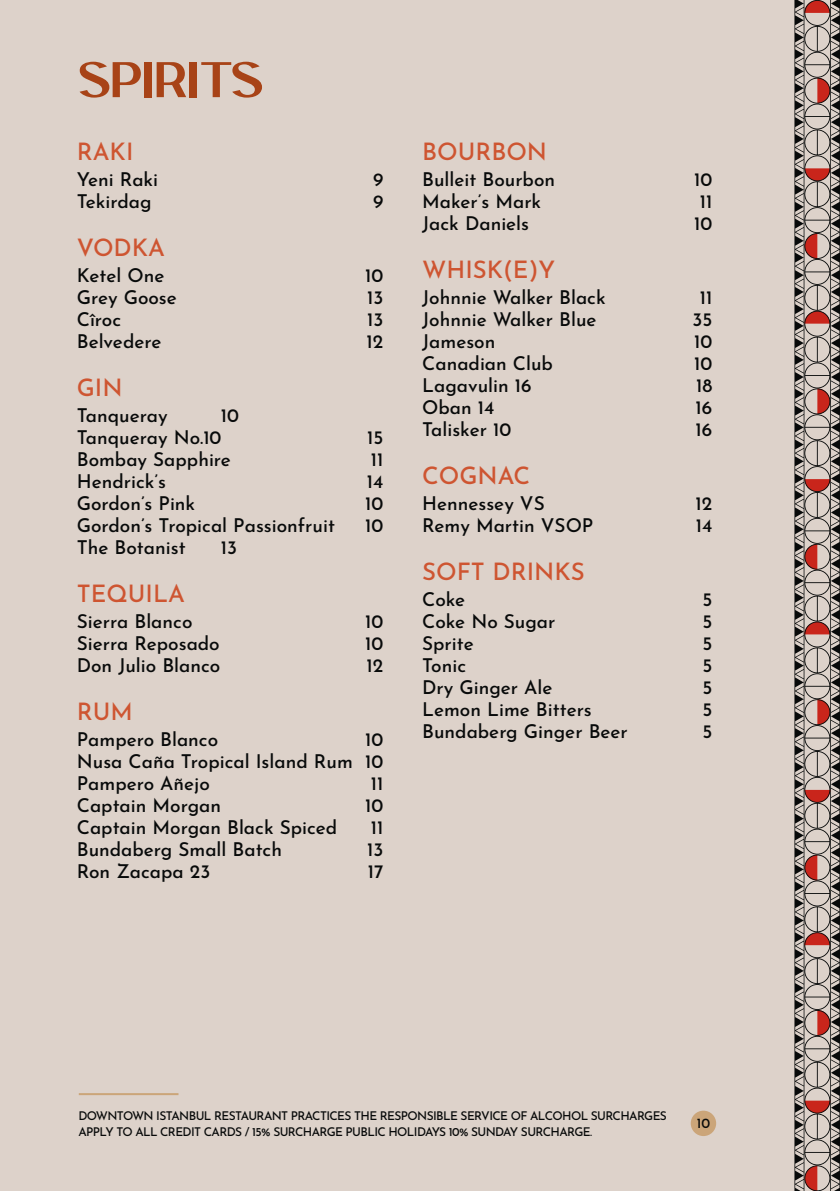
<style>
.page{position:relative;width:840px;height:1191px;background:#fff}
.page>*{position:absolute;margin:0;border:0;box-sizing:border-box;transform-origin:0 0}
.t1{font:50px "New Boho";color:#a84317}
.t2{font:100 24px "Josefin Sans";color:#ce5531}
.t3{font:100 19px/22px "Josefin Sans";color:#080a0a}
.t4{font:100 14px "Josefin Sans";color:#080a0a}
.t5{font:100 12px/16px "Josefin Sans";letter-spacing:-.05em;color:#080a0a}
</style>
<div class="page">
<div style="left:0;top:0;width:839px;height:1191px;background:#ddd2ca"></div>
<svg style="left:794px;top:0;width:45px;height:1191px"></svg>
<hr style="left:79px;top:1093px;width:99px;height:2px;background:#cba579">
<div style="left:690px;top:1110px;width:25px;height:26px;background:#cba579;border-radius:50%"></div>
<h1 class="t1" style="left:78px;top:51px;width:186px">SPIRITS</h1>
<p class="t2" style="left:77px;top:134px;width:58px">RAKI</p>
<p class="t3" style="left:77px;top:167px;width:83px">Yeni Raki</p>
<p class="t3" style="left:373px;top:167px;width:12px">9</p>
<p class="t3" style="left:77px;top:189px;width:76px">Tekirdag</p>
<p class="t3" style="left:373px;top:189px;width:12px">9</p>
<p class="t2" style="left:77px;top:230px;width:90px">VODKA</p>
<p class="t3" style="left:77px;top:263px;width:89px">Ketel One</p>
<p class="t3" style="left:365px;top:263px;width:20px">10</p>
<p class="t3" style="left:77px;top:285px;width:101px">Grey Goose</p>
<p class="t3" style="left:367px;top:285px;width:18px">13</p>
<p class="t3" style="left:77px;top:307px;width:46px">Cîroc</p>
<p class="t3" style="left:367px;top:307px;width:18px">13</p>
<p class="t3" style="left:77px;top:329px;width:86px">Belvedere</p>
<p class="t3" style="left:366px;top:329px;width:18px">12</p>
<p class="t2" style="left:77px;top:370px;width:47px">GIN</p>
<p class="t3" style="left:77px;top:403px;width:92px">Tanqueray</p>
<p class="t3" style="left:77px;top:403px;width:164px;text-indent:144px">10<br>Tanqueray No.10</p>
<p class="t3" style="left:367px;top:425px;width:18px">15</p>
<p class="t3" style="left:77px;top:447px;width:155px">Bombay Sapphire</p>
<p class="t3" style="left:370px;top:447px;width:14px">11</p>
<p class="t3" style="left:77px;top:469px;width:91px">Hendrick’s</p>
<p class="t3" style="left:366px;top:469px;width:18px">14</p>
<p class="t3" style="left:77px;top:491px;width:120px">Gordon’s Pink</p>
<p class="t3" style="left:365px;top:491px;width:20px">10</p>
<p class="t3" style="left:77px;top:513px;width:259px">Gordon’s Tropical Passionfruit</p>
<p class="t3" style="left:365px;top:513px;width:20px">10</p>
<p class="t3" style="left:77px;top:535px;width:110px">The Botanist</p>
<p class="t3" style="left:221px;top:535px;width:18px">13</p>
<p class="t2" style="left:77px;top:576px;width:109px">TEQUILA</p>
<p class="t3" style="left:77px;top:609px;width:117px">Sierra Blanco</p>
<p class="t3" style="left:365px;top:609px;width:20px">10</p>
<p class="t3" style="left:77px;top:631px;width:144px">Sierra Reposado</p>
<p class="t3" style="left:365px;top:631px;width:20px">10</p>
<p class="t3" style="left:77px;top:653px;width:145px">Don Julio Blanco</p>
<p class="t3" style="left:366px;top:653px;width:18px">12</p>
<p class="t2" style="left:77px;top:694px;width:57px">RUM</p>
<p class="t3" style="left:77px;top:727px;width:143px">Pampero Blanco</p>
<p class="t3" style="left:77px;top:727px;width:308px;text-align:justify;text-indent:288px">10<br>Nusa Caña Tropical Island Rum 10<br>Pampero Añejo</p>
<p class="t3" style="left:370px;top:771px;width:14px">11</p>
<p class="t3" style="left:77px;top:793px;width:146px">Captain Morgan</p>
<p class="t3" style="left:365px;top:793px;width:20px">10</p>
<p class="t3" style="left:77px;top:815px;width:262px">Captain Morgan Black Spiced</p>
<p class="t3" style="left:370px;top:815px;width:14px">11</p>
<p class="t3" style="left:77px;top:837px;width:207px">Bundaberg Small Batch</p>
<p class="t3" style="left:367px;top:837px;width:18px">13</p>
<p class="t3" style="left:77px;top:859px;width:135px">Ron Zacapa 23</p>
<p class="t3" style="left:367px;top:859px;width:17px">17</p>
<p class="t2" style="left:422px;top:134px;width:126px">BOURBON</p>
<p class="t3" style="left:422px;top:167px;width:134px">Bulleit Bourbon</p>
<p class="t3" style="left:693px;top:167px;width:20px">10</p>
<p class="t3" style="left:422px;top:189px;width:120px">Maker’s Mark</p>
<p class="t3" style="left:699px;top:189px;width:14px">11</p>
<p class="t3" style="left:422px;top:211px;width:108px">Jack Daniels</p>
<p class="t3" style="left:693px;top:211px;width:20px">10</p>
<p class="t2" style="left:422px;top:252px;width:134px">WHISK(E)Y</p>
<p class="t3" style="left:422px;top:285px;width:185px">Johnnie Walker Black</p>
<p class="t3" style="left:699px;top:285px;width:14px">11</p>
<p class="t3" style="left:422px;top:307px;width:176px">Johnnie Walker Blue</p>
<p class="t3" style="left:692px;top:307px;width:21px">35</p>
<p class="t3" style="left:422px;top:329px;width:75px">Jameson</p>
<p class="t3" style="left:693px;top:329px;width:20px">10</p>
<p class="t3" style="left:422px;top:351px;width:132px">Canadian Club</p>
<p class="t3" style="left:693px;top:351px;width:20px">10</p>
<p class="t3" style="left:422px;top:373px;width:111px">Lagavulin 16</p>
<p class="t3" style="left:695px;top:373px;width:18px">18</p>
<p class="t3" style="left:422px;top:395px;width:74px">Oban 14</p>
<p class="t3" style="left:695px;top:395px;width:18px">16</p>
<p class="t3" style="left:422px;top:417px;width:90px">Talisker 10</p>
<p class="t3" style="left:695px;top:417px;width:18px">16</p>
<p class="t2" style="left:422px;top:458px;width:109px">COGNAC</p>
<p class="t3" style="left:422px;top:491px;width:124px">Hennessey VS</p>
<p class="t3" style="left:695px;top:491px;width:18px">12</p>
<p class="t3" style="left:422px;top:513px;width:173px">Remy Martin VSOP</p>
<p class="t3" style="left:695px;top:513px;width:18px">14</p>
<p class="t2" style="left:422px;top:554px;width:164px">SOFT DRINKS</p>
<p class="t3" style="left:422px;top:587px;width:45px">Coke</p>
<p class="t3" style="left:702px;top:587px;width:11px">5</p>
<p class="t3" style="left:422px;top:609px;width:135px">Coke No Sugar</p>
<p class="t3" style="left:702px;top:609px;width:11px">5</p>
<p class="t3" style="left:422px;top:631px;width:53px">Sprite</p>
<p class="t3" style="left:702px;top:631px;width:11px">5</p>
<p class="t3" style="left:422px;top:653px;width:45px">Tonic</p>
<p class="t3" style="left:702px;top:653px;width:11px">5</p>
<p class="t3" style="left:422px;top:675px;width:132px">Dry Ginger Ale</p>
<p class="t3" style="left:702px;top:675px;width:11px">5</p>
<p class="t3" style="left:422px;top:697px;width:171px">Lemon Lime Bitters</p>
<p class="t3" style="left:702px;top:697px;width:11px">5</p>
<p class="t3" style="left:422px;top:719px;width:207px">Bundaberg Ginger Beer</p>
<p class="t3" style="left:702px;top:719px;width:11px">5</p>
<p class="t5" style="left:78px;top:1106px;width:589px">DOWNTOWN ISTANBUL RESTAURANT PRACTICES THE RESPONSIBLE SERVICE OF ALCOHOL SURCHARGES<br>APPLY TO ALL CREDIT CARDS / 15% SURCHARGE PUBLIC HOLIDAYS 10% SUNDAY SURCHARGE.</p>
<p class="t4" style="left:696px;top:1112px;width:15px">10</p>
</div>
